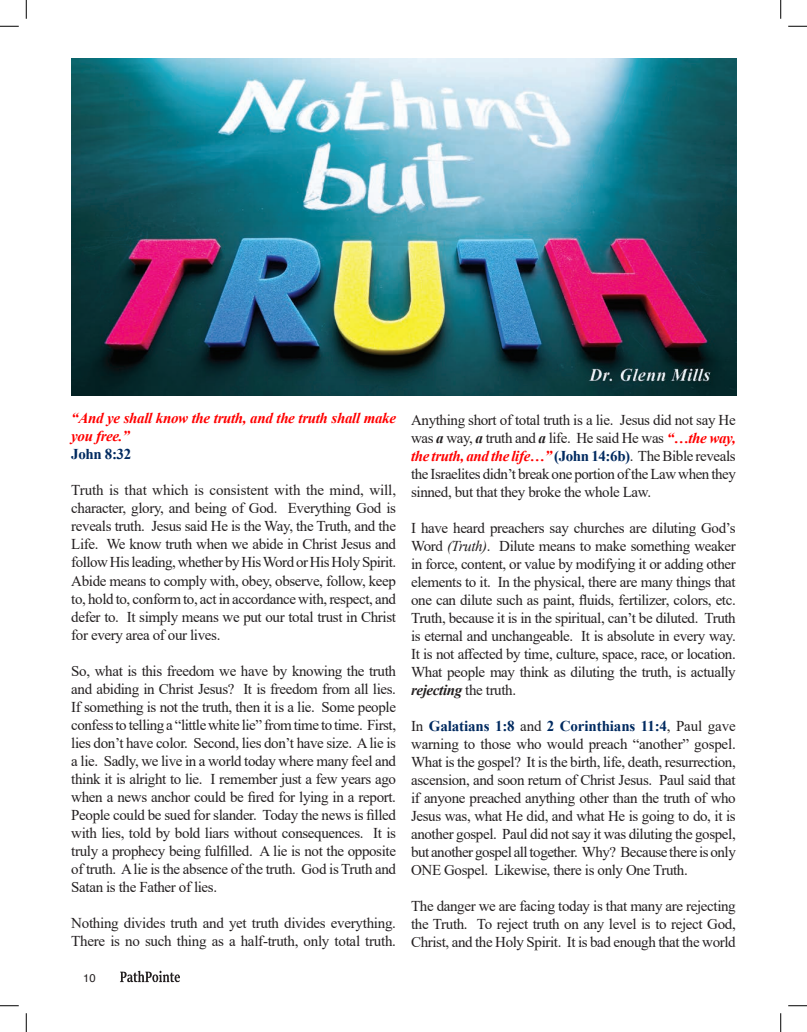
<style>
.page{position:relative;width:807px;height:1032px;background:#fff}
.page>*{position:absolute;margin:0;border:0;box-sizing:border-box;transform-origin:0 0}
.t1{font:15px/18px "Times New Roman";letter-spacing:-.025em;color:#231f20;text-align:justify}
.t2{font:italic 700 15px/18px "Times New Roman";letter-spacing:-.025em;color:#f00}
.t3{font:11.25px "Helvetica";color:#231f20}
.s1{font-style:normal;color:#002a60}
.s2{font-weight:700;font-style:italic}
.s3{font-weight:700;font-style:italic;color:#f00}
.s4{font-weight:700;color:#002a60}
.s5{font-style:italic}
</style>
<div class="page">
<img style="left:71px;top:59px;width:665px;height:336px">
<svg style="left:120px;top:970px;width:60px;height:11px"></svg>
<svg style="left:0;top:25px;width:19px;height:2px"></svg>
<svg style="left:788px;top:25px;width:18px;height:2px"></svg>
<svg style="left:0;top:1005px;width:19px;height:1px"></svg>
<svg style="left:788px;top:1005px;width:18px;height:1px"></svg>
<svg style="left:25px;top:0;width:2px;height:19px"></svg>
<svg style="left:25px;top:1013px;width:2px;height:18px"></svg>
<svg style="left:780px;top:0;width:1px;height:19px"></svg>
<svg style="left:780px;top:1013px;width:1px;height:18px"></svg>
<p class="t2" style="left:71px;top:409px;width:326px">“And ye shall know the truth, and the truth shall make you free.”<br><span class="s1">John 8:32</span></p>
<p class="t1" style="left:71px;top:481px;width:326px">Truth is that which is consistent with the mind, will, character, glory, and being of God. Everything God is reveals truth. Jesus said He is the Way, the Truth, and the Life. We know truth when we abide in Christ Jesus and follow His leading, whether by His Word or His Holy Spirit.<br>Abide means to comply with, obey, observe, follow, keep to, hold to, conform to, act in accordance with, respect, and defer to. It simply means we put our total trust in Christ for every area of our lives.</p>
<p class="t1" style="left:71px;top:661px;width:326px">So, what is this freedom we have by knowing the truth and abiding in Christ Jesus? It is freedom from all lies.<br>If something is not the truth, then it is a lie. Some people confess to telling a “little white lie” from time to time. First, lies don’t have color. Second, lies don’t have size. A lie is a lie. Sadly, we live in a world today where many feel and think it is alright to lie. I remember just a few years ago when a news anchor could be fired for lying in a report.<br>People could be sued for slander. Today the news is filled with lies, told by bold liars without consequences. It is truly a prophecy being fulfilled. A lie is not the opposite of truth. A lie is the absence of the truth. God is Truth and Satan is the Father of lies.</p>
<p class="t1" style="left:71px;top:913px;width:326px">Nothing divides truth and yet truth divides everything.<br>There is no such thing as a half-truth, only total truth.</p>
<p class="t3" style="left:83px;top:968px;width:14px">10</p>
<p class="t1" style="left:411px;top:410px;width:326px">Anything short of total truth is a lie. Jesus did not say He was <span class="s2">a</span> way, <span class="s2">a</span> truth and <span class="s2">a</span> life. He said He was <span class="s3">“…the way, the truth, and the life…”</span> <span class="s4">(John 14:6b)</span>. The Bible reveals the Israelites didn’t break one portion of the Law when they sinned, but that they broke the whole Law.</p>
<p class="t1" style="left:411px;top:518px;width:326px">I have heard preachers say churches are diluting God’s Word <span class="s5">(Truth)</span>. Dilute means to make something weaker in force, content, or value by modifying it or adding other elements to it. In the physical, there are many things that one can dilute such as paint, fluids, fertilizer, colors, etc.<br>Truth, because it is in the spiritual, can’t be diluted. Truth is eternal and unchangeable. It is absolute in every way.<br>It is not affected by time, culture, space, race, or location.<br>What people may think as diluting the truth, is actually <span class="s2">rejecting</span> the truth.</p>
<p class="t1" style="left:411px;top:716px;width:326px">In <span class="s4">Galatians 1:8</span> and <span class="s4">2 Corinthians 11:4</span>, Paul gave warning to those who would preach “another” gospel.<br>What is the gospel? It is the birth, life, death, resurrection, ascension, and soon return of Christ Jesus. Paul said that if anyone preached anything other than the truth of who Jesus was, what He did, and what He is going to do, it is another gospel. Paul did not say it was diluting the gospel, but another gospel all together. Why? Because there is only ONE Gospel. Likewise, there is only One Truth.</p>
<p class="t1" style="left:411px;top:896px;width:326px">The danger we are facing today is that many are rejecting the Truth. To reject truth on any level is to reject God, Christ, and the Holy Spirit. It is bad enough that the world</p>
</div>
